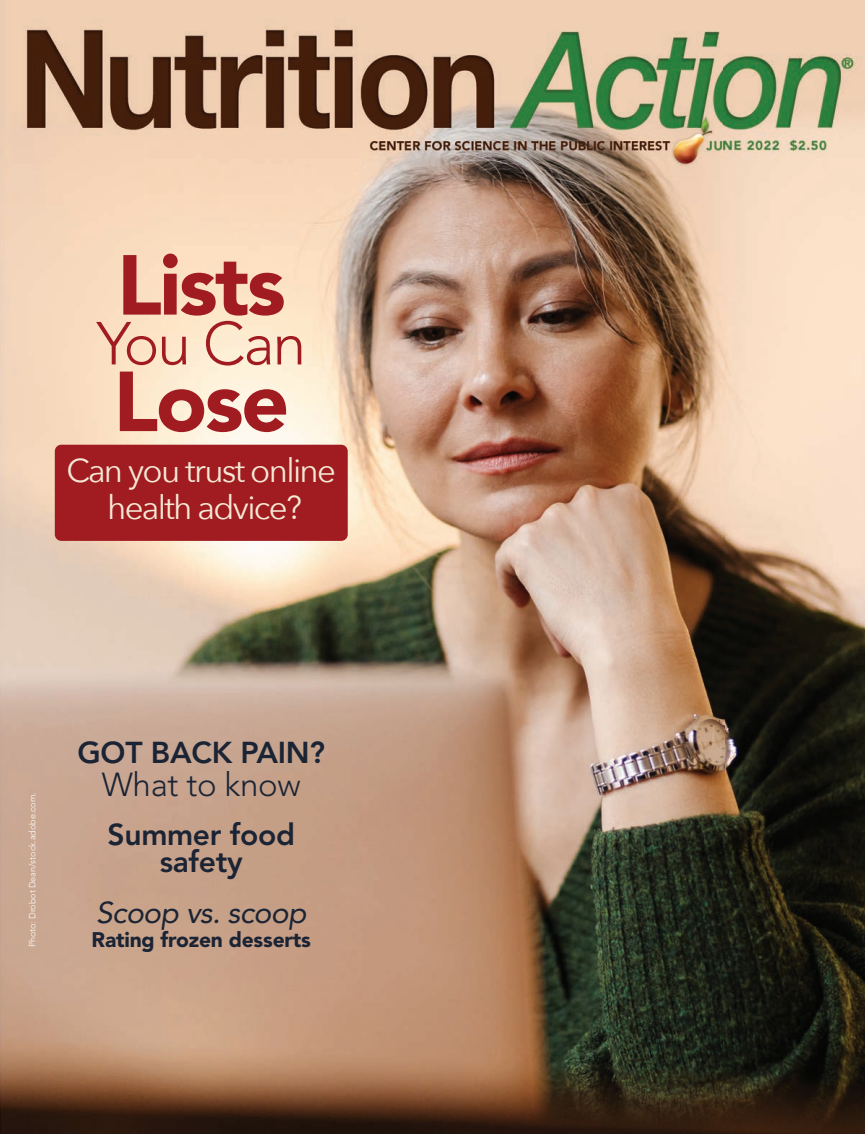
<style>
.page{position:relative;width:865px;height:1134px;background:#fff}
.page>*{position:absolute;margin:0;border:0;box-sizing:border-box;transform-origin:0 0}
.t1{font:900 84px "Avenir LT Std";letter-spacing:-.03em;color:#a01c20}
.t2{font:300 60px "Avenir LT Std";letter-spacing:-.03em;color:#a01c20}
.t3{font:33px/36.6px "Avenir Next";letter-spacing:-.05em;color:#f5e9d5;text-align:center}
.t4{font:300 33px "Avenir LT Std";letter-spacing:-.01em;color:#1b2434}
.t5{font:800 30px/27px "Avenir LT Std";letter-spacing:-.01em;color:#1b2434;text-align:center}
.t6{font:italic 30px "Avenir LT Std";letter-spacing:-.02em;color:#1b2434}
.t7{font:900 21px "Avenir LT Std";letter-spacing:-.01em;color:#1b2434}
.t8{font:300 9px "Avenir LT Std";color:#fff}
</style>
<div class="page">
<img style="left:1px;top:0;width:863px;height:1133px">
<div style="left:55px;top:444px;width:292px;height:96px;background:#a01c20;border-radius:6px"></div>
<h1 class="t1" style="left:117px;top:234px;width:170px">Lists</h1>
<h2 class="t2" style="left:96px;top:308px;width:211px">You Can</h2>
<h1 class="t1" style="left:113px;top:351px;width:177px">Lose</h1>
<h3 class="t3" style="left:66px;top:451px;width:271px">Can you trust online health advice?</h3>
<p class="t8" style="left:27px;top:947px;width:156px;rotate:-90deg">Photo: Drobot Dean/stock.adobe.com.</p>
<h3 class="t5" style="left:78px;top:738px;width:249px">GOT BACK PAIN?</h3>
<h3 class="t4" style="left:102px;top:764px;width:200px">What to know</h3>
<h3 class="t5" style="left:107px;top:820px;width:189px">Summer food safety</h3>
<h3 class="t6" style="left:96px;top:894px;width:212px">Scoop vs. scoop</h3>
<h3 class="t7" style="left:92px;top:926px;width:221px">Rating frozen desserts</h3>
</div>
